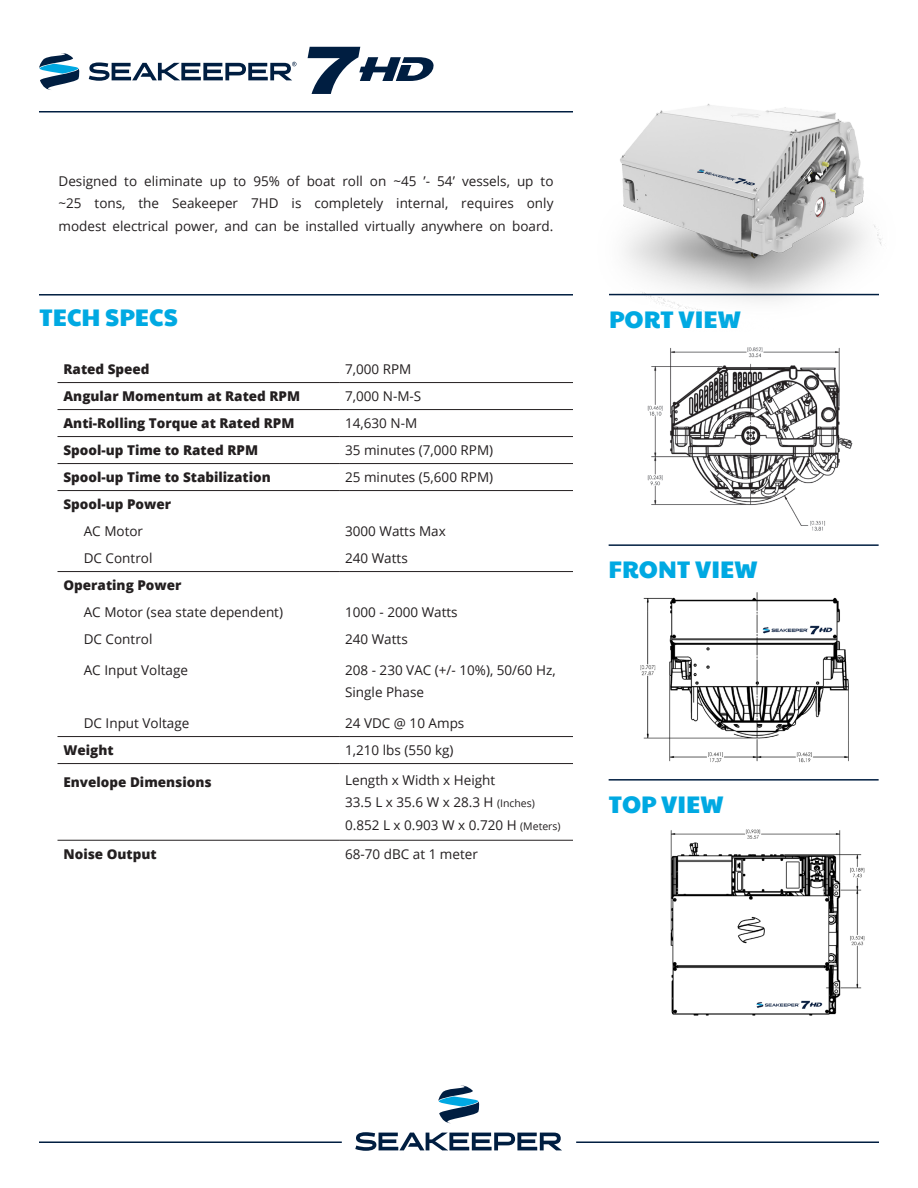
<style>
.page{position:relative;width:918px;height:1188px;background:#fff}
.page>*{position:absolute;margin:0;border:0;box-sizing:border-box;transform-origin:0 0}
.t1{font:24px "Paytone One";color:#00a9e2}
.t2{font:13.5px/22.5px "Open Sans";color:#231f20}
.t3{font:800 13.5px "Open Sans";color:#231f20}
.s1{font-size:10.5px}
</style>
<div class="page">
<svg style="left:438px;top:1085px;width:41px;height:38px"></svg>
<svg style="left:355px;top:1132px;width:207px;height:19px"></svg>
<hr style="left:39px;top:111px;width:534px;height:2px;background:#001e41">
<hr style="left:576px;top:1141px;width:303px;height:2px;background:#001e41">
<hr style="left:39px;top:1141px;width:303px;height:2px;background:#001e41">
<hr style="left:39px;top:294px;width:534px;height:2px;background:#001e41">
<hr style="left:58px;top:382px;width:281px;height:1px;background:#231f20">
<hr style="left:339px;top:382px;width:234px;height:1px;background:#231f20">
<hr style="left:58px;top:409px;width:281px;height:1px;background:#231f20">
<hr style="left:339px;top:409px;width:234px;height:1px;background:#231f20">
<hr style="left:58px;top:436px;width:281px;height:1px;background:#231f20">
<hr style="left:339px;top:436px;width:234px;height:1px;background:#231f20">
<hr style="left:58px;top:571px;width:281px;height:1px;background:#231f20">
<hr style="left:339px;top:571px;width:234px;height:1px;background:#231f20">
<hr style="left:58px;top:463px;width:281px;height:1px;background:#231f20">
<hr style="left:339px;top:463px;width:234px;height:1px;background:#231f20">
<hr style="left:58px;top:490px;width:281px;height:1px;background:#231f20">
<hr style="left:339px;top:490px;width:234px;height:1px;background:#231f20">
<hr style="left:58px;top:736px;width:281px;height:1px;background:#231f20">
<hr style="left:339px;top:736px;width:234px;height:1px;background:#231f20">
<hr style="left:58px;top:763px;width:281px;height:1px;background:#231f20">
<hr style="left:339px;top:763px;width:234px;height:1px;background:#231f20">
<hr style="left:58px;top:840px;width:281px;height:1px;background:#231f20">
<hr style="left:339px;top:840px;width:234px;height:1px;background:#231f20">
<hr style="left:609px;top:544px;width:270px;height:2px;background:#001e41">
<hr style="left:609px;top:779px;width:270px;height:2px;background:#001e41">
<svg style="left:39px;top:53px;width:41px;height:37px"></svg>
<svg style="left:89px;top:62px;width:208px;height:19px"></svg>
<svg style="left:308px;top:47px;width:126px;height:47px"></svg>
<img style="left:609px;top:103px;width:273px;height:209px">
<img style="left:647px;top:347px;width:206px;height:184px">
<img style="left:670px;top:829px;width:195px;height:187px">
<img style="left:640px;top:592px;width:209px;height:171px">
<p class="t2" style="left:59px;top:169px;width:497px">Designed to eliminate up to 95% of boat roll on ~45 ’- 54’ vessels, up to</p>
<p class="t2" style="left:59px;top:192px;width:496px">~25 tons, the Seakeeper 7HD is completely internal, requires only</p>
<p class="t2" style="left:59px;top:214px;width:497px">modest electrical power, and can be installed virtually anywhere on board.</p>
<p class="t1" style="left:39px;top:298px;width:140px">TECH SPECS</p>
<p class="t3" style="left:64px;top:359px;width:88px">Rated Speed</p>
<p class="t2" style="left:345px;top:358px;width:68px">7,000 RPM</p>
<p class="t3" style="left:64px;top:386px;width:238px">Angular Momentum at Rated RPM</p>
<p class="t2" style="left:345px;top:385px;width:78px">7,000 N-M-S</p>
<p class="t3" style="left:64px;top:413px;width:232px">Anti-Rolling Torque at Rated RPM</p>
<p class="t2" style="left:345px;top:412px;width:74px">14,630 N-M</p>
<p class="t3" style="left:64px;top:440px;width:196px">Spool-up Time to Rated RPM</p>
<p class="t2" style="left:345px;top:439px;width:150px">35 minutes (7,000 RPM)</p>
<p class="t3" style="left:64px;top:467px;width:209px">Spool-up Time to Stabilization</p>
<p class="t2" style="left:345px;top:466px;width:150px">25 minutes (5,600 RPM)</p>
<p class="t3" style="left:64px;top:494px;width:109px">Spool-up Power</p>
<p class="t2" style="left:84px;top:520px;width:61px">AC Motor</p>
<p class="t2" style="left:345px;top:520px;width:102px">3000 Watts Max</p>
<p class="t2" style="left:84px;top:547px;width:70px">DC Control</p>
<p class="t2" style="left:345px;top:547px;width:64px">240 Watts</p>
<p class="t3" style="left:64px;top:575px;width:119px">Operating Power</p>
<p class="t2" style="left:84px;top:601px;width:201px">AC Motor (sea state dependent)</p>
<p class="t2" style="left:345px;top:601px;width:114px">1000 - 2000 Watts</p>
<p class="t2" style="left:84px;top:628px;width:70px">DC Control</p>
<p class="t2" style="left:345px;top:628px;width:64px">240 Watts</p>
<p class="t2" style="left:84px;top:658px;width:106px">AC Input Voltage</p>
<p class="t2" style="left:345px;top:658px;width:212px">208 - 230 VAC (+/- 10%), 50/60 Hz,<br>Single Phase</p>
<p class="t2" style="left:84px;top:712px;width:107px">DC Input Voltage</p>
<p class="t2" style="left:345px;top:712px;width:121px">24 VDC @ 10 Amps</p>
<p class="t3" style="left:64px;top:740px;width:52px">Weight</p>
<p class="t2" style="left:345px;top:739px;width:110px">1,210 lbs (550 kg)</p>
<p class="t3" style="left:64px;top:772px;width:150px">Envelope Dimensions</p>
<p class="t2" style="left:345px;top:768px;width:152px">Length x Width x Height</p>
<p class="t2" style="left:345px;top:791px;width:191px">33.5 L x 35.6 W x 28.3 H <span class="s1">(Inches)</span></p>
<p class="t2" style="left:345px;top:813px;width:217px">0.852 L x 0.903 W x 0.720 H <span class="s1">(Meters)</span></p>
<p class="t3" style="left:64px;top:844px;width:95px">Noise Output</p>
<p class="t2" style="left:345px;top:842px;width:134px">68-70 dBC at 1 meter</p>
<p class="t1" style="left:609px;top:300px;width:134px">PORT VIEW</p>
<p class="t1" style="left:609px;top:551px;width:151px">FRONT VIEW</p>
<p class="t1" style="left:609px;top:785px;width:117px">TOP VIEW</p>
</div>
